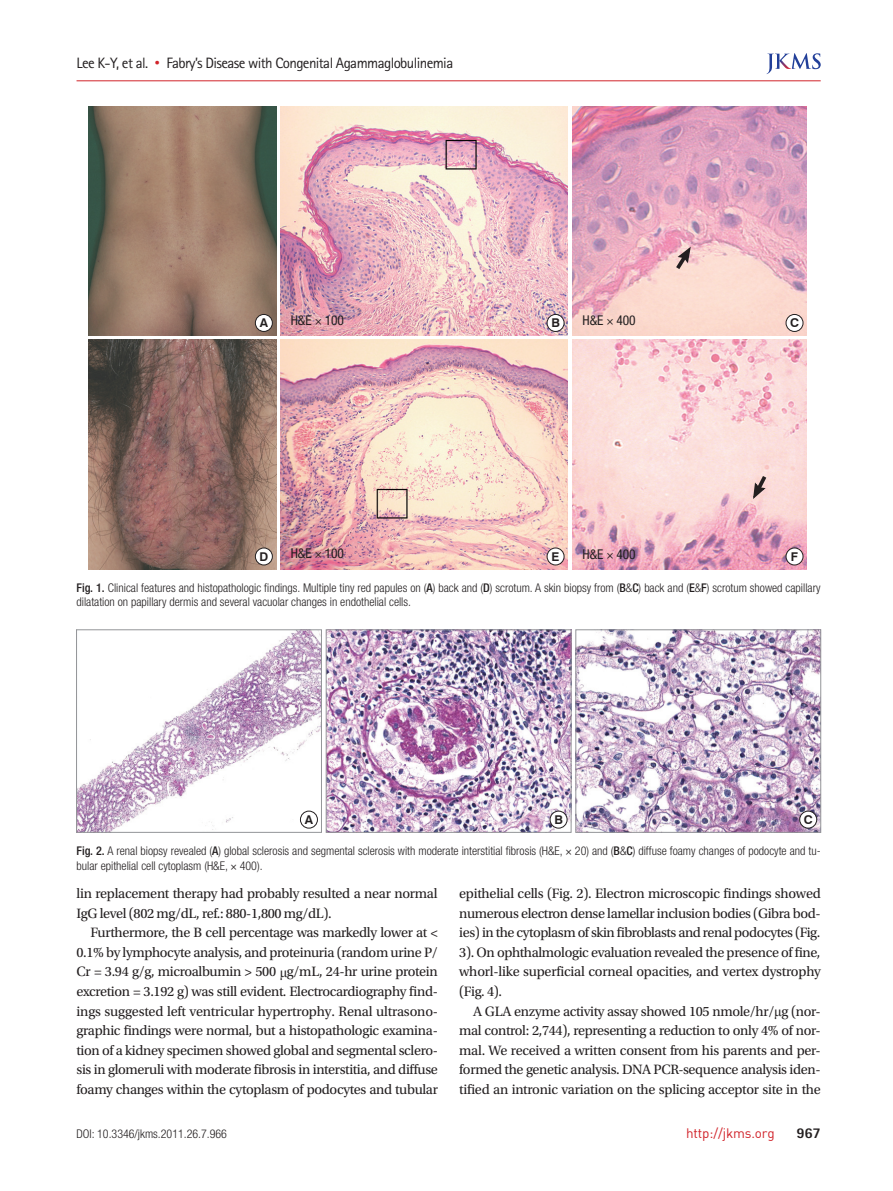
<style>
.page{position:relative;width:893px;height:1191px;background:#fff}
.page>*{position:absolute;margin:0;border:0;box-sizing:border-box;transform-origin:0 0}
.하시라{font:15px "Rotis Sans Serif Std";letter-spacing:-.04em;color:#231f20}
.t1{font:800 15px "Rotis Sans Serif Std";color:#231f20}
.본문{font:14.25px/19.5px "Utopia Std";letter-spacing:-.02em;color:#231f20;text-align:justify}
.그림_지문_9pt{font:condensed 13.5px "Helvetica Neue LT Std";letter-spacing:-.005em;color:#231f20}
.t2{font:13.5px "Dinreg";letter-spacing:-.01em;color:#d1232a}
.t3{font:700 12.15px "Swiss 721 BT";color:#231f20}
.표_그림_캡션{font:300 condensed 12px/14.4px "Helvetica Neue LT Std";color:#231f20}
.s1{font-family:"Dotum";color:#d1232a}
.s2{font-family:"Utopia Std";font-stretch:normal}
.s3{font-weight:500}
.s4{font-family:"Utopia Std";font-weight:400;font-stretch:normal}
.s5{font-family:"Times New Roman"}
</style>
<div class="page">
<hr style="left:77px;top:80px;width:744px;height:1px;background:#d1232a">
<svg style="left:766px;top:53px;width:55px;height:21px"></svg>
<img style="left:89px;top:106px;width:188px;height:229px">
<img style="left:572px;top:106px;width:235px;height:229px">
<img style="left:281px;top:106px;width:287px;height:229px">
<div style="left:255px;top:314px;width:17px;height:17px;background:#fff;border-radius:50%"></div>
<div style="left:255px;top:314px;width:18px;height:18px;border:1px solid #231f20;border-radius:50%"></div>
<div style="left:547px;top:314px;width:17px;height:17px;background:#fff;border-radius:50%"></div>
<div style="left:547px;top:314px;width:17px;height:18px;border:1px solid #231f20;border-radius:50%"></div>
<div style="left:786px;top:314px;width:17px;height:17px;background:#fff;border-radius:50%"></div>
<div style="left:786px;top:314px;width:17px;height:18px;border:1px solid #231f20;border-radius:50%"></div>
<img style="left:89px;top:340px;width:188px;height:229px">
<img style="left:572px;top:340px;width:235px;height:229px">
<img style="left:281px;top:340px;width:287px;height:229px">
<div style="left:255px;top:548px;width:17px;height:17px;background:#fff;border-radius:50%"></div>
<div style="left:255px;top:548px;width:18px;height:17px;border:1px solid #231f20;border-radius:50%"></div>
<div style="left:547px;top:548px;width:17px;height:17px;background:#fff;border-radius:50%"></div>
<div style="left:547px;top:548px;width:17px;height:17px;border:1px solid #231f20;border-radius:50%"></div>
<div style="left:786px;top:548px;width:17px;height:17px;background:#fff;border-radius:50%"></div>
<div style="left:786px;top:548px;width:17px;height:17px;border:1px solid #231f20;border-radius:50%"></div>
<img style="left:78px;top:631px;width:242px;height:199px">
<div style="left:76px;top:629px;width:246px;height:203px;border:1px solid #939598"></div>
<div style="left:300px;top:811px;width:17px;height:17px;background:#fff;border-radius:50%"></div>
<div style="left:300px;top:811px;width:18px;height:17px;border:1px solid #231f20;border-radius:50%"></div>
<img style="left:578px;top:631px;width:241px;height:199px">
<div style="left:576px;top:629px;width:245px;height:203px;border:1px solid #939598"></div>
<div style="left:800px;top:811px;width:17px;height:17px;background:#fff;border-radius:50%"></div>
<div style="left:799px;top:811px;width:18px;height:17px;border:1px solid #231f20;border-radius:50%"></div>
<img style="left:328px;top:631px;width:241px;height:199px">
<div style="left:326px;top:629px;width:245px;height:203px;border:1px solid #939598"></div>
<div style="left:550px;top:811px;width:17px;height:17px;background:#fff;border-radius:50%"></div>
<div style="left:550px;top:811px;width:17px;height:17px;border:1px solid #231f20;border-radius:50%"></div>
<svg style="left:672px;top:246px;width:20px;height:27px"></svg>
<svg style="left:752px;top:472px;width:18px;height:27px"></svg>
<p class="하시라" style="left:77px;top:54px;width:378px">Lee K-Y, et al. <span class="s1">•</span> Fabry’s Disease with Congenital Agammaglobulinemia</p>
<p class="그림_지문_9pt" style="left:291px;top:312px;width:55px">H&amp;E <span class="s2">×</span> 100</p>
<p class="그림_지문_9pt" style="left:582px;top:312px;width:55px">H&amp;E <span class="s2">×</span> 400</p>
<p class="t3" style="left:260px;top:315px;width:10px">A</p>
<p class="t3" style="left:551px;top:315px;width:10px">B</p>
<p class="t3" style="left:790px;top:315px;width:10px">C</p>
<p class="그림_지문_9pt" style="left:291px;top:546px;width:55px">H&amp;E <span class="s2">×</span> 100</p>
<p class="그림_지문_9pt" style="left:582px;top:546px;width:55px">H&amp;E <span class="s2">×</span> 400</p>
<p class="표_그림_캡션" style="left:77px;top:580px;width:746px"><span class="s3">Fig. 1.</span> Clinical features and histopathologic findings. Multiple tiny red papules on (<span class="s3">A</span>) back and (<span class="s3">D</span>) scrotum. A skin biopsy from (<span class="s3">B</span>&amp;<span class="s3">C</span>) back and (<span class="s3">E</span>&amp;<span class="s3">F</span>) scrotum showed capillary dilatation on papillary dermis and several vacuolar changes in endothelial cells.</p>
<p class="t3" style="left:259px;top:549px;width:10px">D</p>
<p class="t3" style="left:552px;top:549px;width:9px">E</p>
<p class="t3" style="left:791px;top:549px;width:9px">F</p>
<p class="t3" style="left:305px;top:812px;width:10px">A</p>
<p class="t3" style="left:554px;top:812px;width:10px">B</p>
<p class="t3" style="left:804px;top:812px;width:10px">C</p>
<p class="표_그림_캡션" style="left:77px;top:843px;width:746px"><span class="s3">Fig. 2.</span> A renal biopsy revealed (<span class="s3">A</span>) global sclerosis and segmental sclerosis with moderate interstitial fibrosis (H&amp;E, <span class="s4">×</span> 20) and (<span class="s3">B</span>&amp;<span class="s3">C</span>) diffuse foamy changes of podocyte and tu&shy;bular epithelial cell cytoplasm (H&amp;E, <span class="s4">×</span> 400).</p>
<p class="본문" style="left:77px;top:884px;width:363px">lin replacement therapy had probably resulted a near normal<br>IgG level (802 mg/dL, ref.: 880-1,800 mg/dL).</p>
<p class="본문" style="left:77px;top:923px;width:363px;text-indent:14px">Furthermore, the B cell percentage was markedly lower at &lt; 0.1% by lymphocyte analysis, and proteinuria (random urine P/ Cr = 3.94 g/g, microalbumin &gt; 500 <span class="s5">μ</span>g/mL, 24-hr urine protein excretion = 3.192 g) was still evident. Electrocardiography find&shy;ings suggested left ventricular hypertrophy. Renal ultrasono&shy;graphic findings were normal, but a histopathologic examina&shy;tion of a kidney specimen showed global and segmental sclero&shy;sis in glomeruli with moderate fibrosis in interstitia, and diffuse foamy changes within the cytoplasm of podocytes and tubular</p>
<p class="본문" style="left:459px;top:884px;width:363px">epithelial cells (Fig. 2). Electron microscopic findings showed numerous electron dense lamellar inclusion bodies (Gibra bod&shy;ies) in the cytoplasm of skin fibroblasts and renal podocytes (Fig.<br>3). On ophthalmologic evaluation revealed the presence of fine, whorl-like superficial corneal opacities, and vertex dystrophy (Fig. 4).</p>
<p class="본문" style="left:459px;top:1001px;width:363px;text-indent:14px">A GLA enzyme activity assay showed 105 nmole/hr/<span class="s5">μ</span>g (nor&shy;mal control: 2,744), representing a reduction to only 4% of nor&shy;mal. We received a written consent from his parents and per&shy;formed the genetic analysis. DNA PCR-sequence analysis iden&shy;tified an intronic variation on the splicing acceptor site in the</p>
<p class="표_그림_캡션" style="left:77px;top:1126px;width:152px">DOI: 10.3346/jkms.2011.26.7.966</p>
<p class="t2" style="left:686px;top:1124px;width:90px">http://jkms.org</p>
<p class="t1" style="left:796px;top:1123px;width:26px">967</p>
</div>
